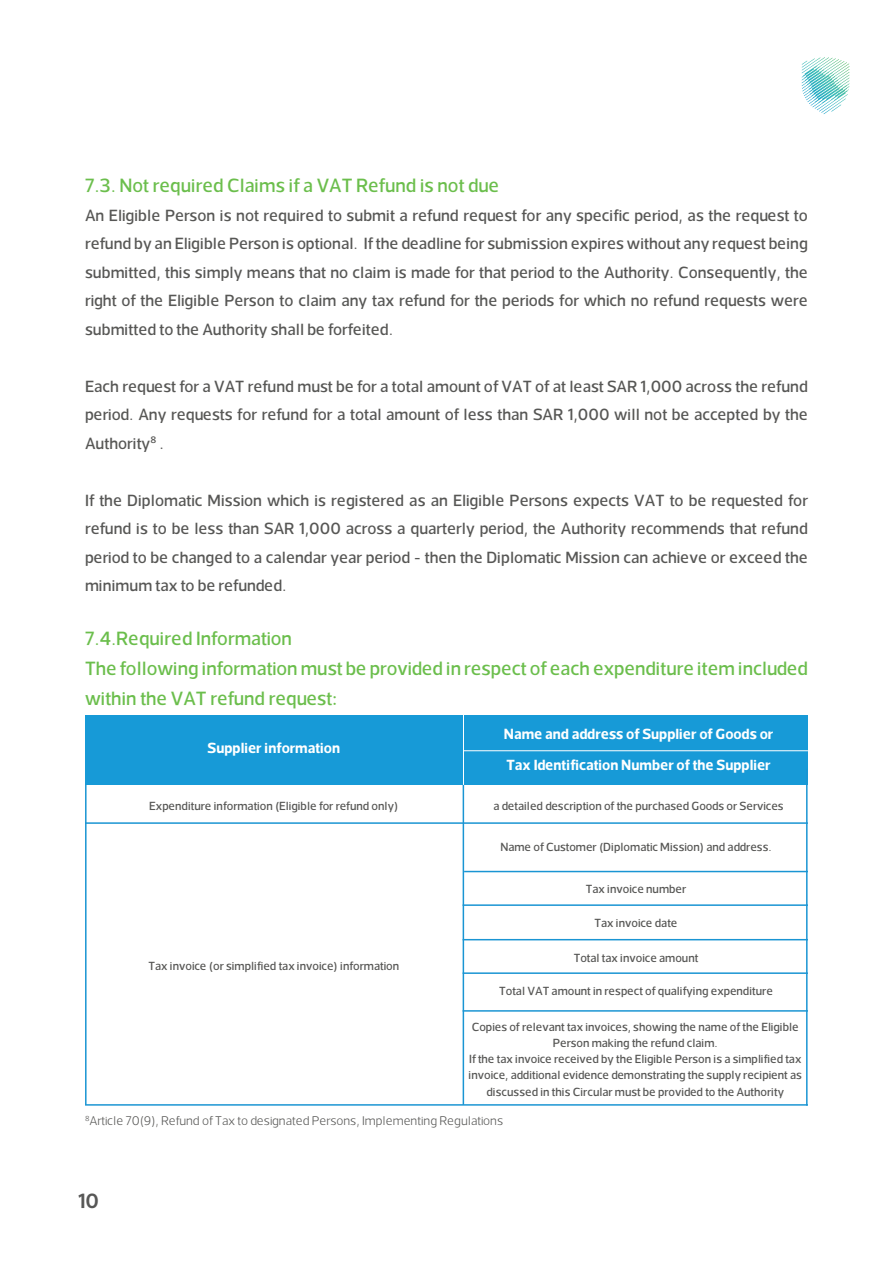
<style>
.page{position:relative;width:893px;height:1263px;background:#fff}
.page>*{position:absolute;margin:0;border:0;box-sizing:border-box;transform-origin:0 0}
.t1{font:600 21px "Somar";color:#575756}
.Paragraph_Style_1{font:500 19.5px/30px "Somar";color:#6bbe4c}
.Paragraph_Style_1-2{font:500 16.5px/28.5px "Somar";color:#575755;text-align:justify}
.Paragraph_Style_1-3{font:700 15px/31.5px "Somar";color:#fff}
.Paragraph_Style_1-4{font:300 12.75px "Somar";color:#575755}
.Paragraph_Style_1-5{font:500 12px/16.2px "Somar";color:#575755;text-align:center}
.Paragraph_Style_1-6{font:300 7.5px "Somar";color:#575755}
</style>
<div class="page">
<svg style="left:802px;top:57px;width:48px;height:57px"></svg>
<div style="left:464px;top:715px;width:344px;height:70px;background:#179ad7"></div>
<div style="left:85px;top:715px;width:378px;height:70px;background:#179ad7"></div>
<hr style="left:85px;top:822px;width:723px;height:2px;background:#1a95d3">
<hr style="left:464px;top:871px;width:344px;height:1px;background:#1a95d3">
<hr style="left:463px;top:904px;width:345px;height:2px;background:#1a95d3">
<hr style="left:463px;top:939px;width:345px;height:1px;background:#1a95d3">
<hr style="left:463px;top:972px;width:345px;height:2px;background:#1a95d3">
<hr style="left:463px;top:1010px;width:345px;height:2px;background:#1a95d3">
<hr style="left:85px;top:1104px;width:723px;height:2px;background:#1a95d3">
<hr style="left:463px;top:785px;width:1px;height:320px;background:#1a95d3">
<hr style="left:85px;top:785px;width:2px;height:320px;background:#1a95d3">
<hr style="left:806px;top:769px;width:2px;height:337px;background:#1a95d3">
<hr style="left:463px;top:750px;width:345px;height:1px;background:#fff">
<p class="Paragraph_Style_1" style="left:85px;top:170px;width:416px">7.3. Not required Claims aif VAT Refund is not due</p>
<p class="Paragraph_Style_1-2" style="left:85px;top:200px;width:724px">An Eligible Person is not required to submit a refund request for any specific period, as the request to refund by an Eligible Person is optional If. the deadline for submission expires without any request being submitted, this simply means that no claim is made for that period to the Authority. Consequently, the right of the Eligible Person to claim any tax refund for the periods for which no refund requests were submitted to the Authority shall be forfeited.</p>
<p class="Paragraph_Style_1-2" style="left:85px;top:371px;width:724px">Each request for a VAT refund must be for a total amount of VAT of at least SAR 1,000 across the refund period. Any requests for refund for a total amount of less than SAR 1,000 will not be accepted by the Authority .<sup>8</sup></p>
<p class="Paragraph_Style_1-2" style="left:85px;top:485px;width:724px">If the Diplomatic Mission which is registered as an Eligible Persons expects VAT to be requested for refund is to be less than SAR 1,000 across a quarterly period, the Authority recommends that refund period to be changed to a calendar year period - then the Diplomatic Mission can achieve or exceed the minimum tax to be refunded.</p>
<p class="Paragraph_Style_1" style="left:85px;top:623px;width:208px">7.4.Required Information</p>
<p class="Paragraph_Style_1" style="left:85px;top:653px;width:724px">The following information must be provided in respect of each expenditure item included within the VAT refund request:</p>
<p class="Paragraph_Style_1-3" style="left:208px;top:732px;width:134px">Supplier information</p>
<p class="Paragraph_Style_1-3" style="left:504px;top:717px;width:271px">Name and address of Supplier of Goods or<br>Tax Identification Number of the Supplier</p>
<p class="Paragraph_Style_1-5" style="left:493px;top:797px;width:292px">a detailed description of the purchased Goods or Services</p>
<p class="Paragraph_Style_1-5" style="left:500px;top:839px;width:273px">Name of Customer (Diplomatic Mission) and address.</p>
<p class="Paragraph_Style_1-5" style="left:586px;top:880px;width:102px">Tax invoice number</p>
<p class="Paragraph_Style_1-5" style="left:594px;top:914px;width:85px">Tax invoice date</p>
<p class="Paragraph_Style_1-5" style="left:574px;top:950px;width:126px">Total tax invoice amount</p>
<p class="Paragraph_Style_1-5" style="left:499px;top:982px;width:275px">Total VAT amount in respect of qualifying expenditure</p>
<p class="Paragraph_Style_1-5" style="left:472px;top:1018px;width:329px">Copies of relevant tax invoices, showing the name of the Eligible<br>Person making the refund claim.</p>
<p class="Paragraph_Style_1-5" style="left:469px;top:1051px;width:335px">If the tax invoice received by the Eligible Person is a simplified tax invoice, additional evidence demonstrating the supply recipient as discussed in this Circular must be provided to the Authority</p>
<p class="Paragraph_Style_1-4" style="left:90px;top:1111px;width:415px">Article 70 , )9( Refund of Tax to designated Persons, Implementing Regulations</p>
<p class="Paragraph_Style_1-5" style="left:149px;top:797px;width:251px">Expenditure information (Eligible for refund only(</p>
<p class="Paragraph_Style_1-5" style="left:148px;top:957px;width:252px">Tax invoice (or simplified tax invoice) information</p>
<p class="Paragraph_Style_1-6" style="left:85px;top:1113px;width:6px">8</p>
<p class="t1" style="left:78px;top:1182px;width:22px">10</p>
</div>
